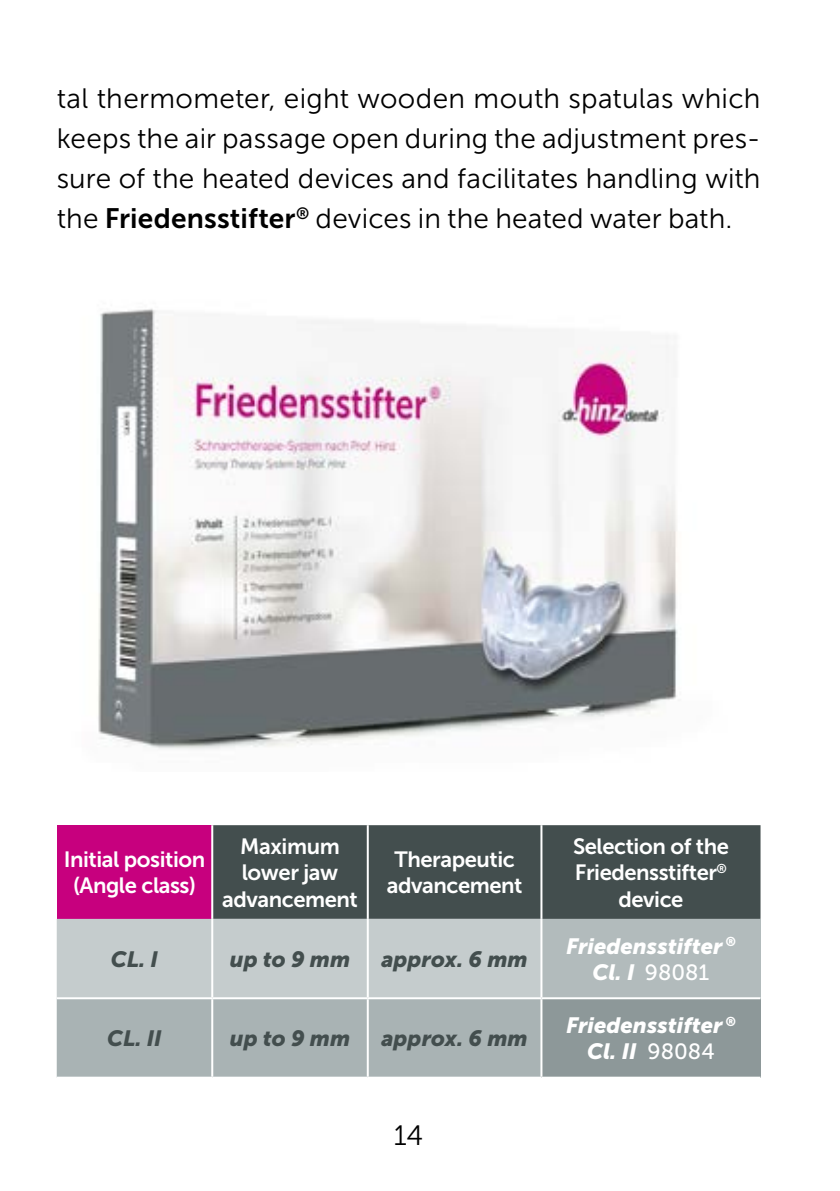
<style>
.page{position:relative;width:840px;height:1191px;background:#fff}
.page>*{position:absolute;margin:0;border:0;box-sizing:border-box;transform-origin:0 0}
.t1{font:28px/40px "Museo Sans 300";letter-spacing:.005em;color:#000;text-align:justify}
.t2{font:22px/26.4px "Museo Sans 700";letter-spacing:-.02em;color:#fff;text-align:center}
.t3{font:italic 22px "Museo Sans 900";color:#434e4e}
.t4{font:italic 22px/26.4px "Museo Sans 900";color:#fff;text-align:center}
.t5{font:22px "Museo Sans 500";color:#fff}
.s1{font-family:"Museo Sans 700"}
.s2{font-family:"Museo Sans 900";font-style:italic}
.s3{font-family:"Museo Sans 500";font-style:normal}
</style>
<div class="page">
<img style="left:98px;top:308px;width:580px;height:442px">
<div style="left:57px;top:825px;width:155px;height:94px;background:#c7007e"></div>
<div style="left:213px;top:825px;width:547px;height:94px;background:#434e4e"></div>
<div style="left:541px;top:919px;width:219px;height:79px;background:#b2bbbc"></div>
<svg style="left:57px;top:919px;width:483px;height:157px;background:#b7bfc0"></svg>
<div style="left:541px;top:998px;width:219px;height:79px;background:#8d9899"></div>
<hr style="left:211px;top:825px;width:2px;height:94px;background:#fff">
<hr style="left:366px;top:825px;width:2px;height:94px;background:#fff">
<hr style="left:540px;top:825px;width:2px;height:94px;background:#fff">
<hr style="left:211px;top:919px;width:2px;height:78px;background:#fff">
<hr style="left:366px;top:919px;width:2px;height:78px;background:#fff">
<hr style="left:540px;top:919px;width:2px;height:78px;background:#fff">
<hr style="left:57px;top:997px;width:155px;height:2px;background:#fff">
<hr style="left:212px;top:997px;width:155px;height:2px;background:#fff">
<hr style="left:211px;top:999px;width:2px;height:77px;background:#fff">
<hr style="left:367px;top:997px;width:174px;height:2px;background:#fff">
<hr style="left:366px;top:999px;width:2px;height:77px;background:#fff">
<hr style="left:541px;top:997px;width:219px;height:2px;background:#fff">
<hr style="left:540px;top:999px;width:2px;height:77px;background:#fff">
<hr style="left:541px;top:1076px;width:219px;height:2px;background:#fff">
<p class="t1" style="left:57px;top:79px;width:705px">tal thermometer, eight wooden mouth spatulas which keeps the air passage open during the adjustment pres&shy;sure of the heated devices and facilitates handling with the <span class="s1">Friedensstifter</span><sup>®</sup> devices in the heated water bath.</p>
<p class="t2" style="left:64px;top:846px;width:143px">Initial position (Angle class)</p>
<p class="t2" style="left:222px;top:833px;width:137px">Maximum lower jaw advancement</p>
<p class="t2" style="left:386px;top:846px;width:137px">Therapeutic advancement</p>
<p class="t3" style="left:111px;top:946px;width:49px">CL. I</p>
<p class="t3" style="left:230px;top:946px;width:122px">up to 9 mm</p>
<p class="t3" style="left:381px;top:946px;width:148px">approx. 6 mm</p>
<p class="t3" style="left:107px;top:1026px;width:56px">CL. II</p>
<p class="t3" style="left:230px;top:1026px;width:122px">up to 9 mm</p>
<p class="t3" style="left:381px;top:1026px;width:148px">approx. 6 mm</p>
<p class="t1" style="left:394px;top:1115px;width:31px">14</p>
<p class="t2" style="left:572px;top:833px;width:157px">Selection of the<br>Friedensstifter<sup>® </sup>device</p>
<p class="t4" style="left:565px;top:932px;width:171px">Friedensstifter <sup>®</sup></p>
<p class="t5" style="left:592px;top:960px;width:118px"><span class="s2">Cl. I</span> 98081</p>
<p class="t4" style="left:565px;top:1012px;width:171px">Friedensstifter <sup>®<br></sup>Cl. II <span class="s3">98084</span></p>
</div>
